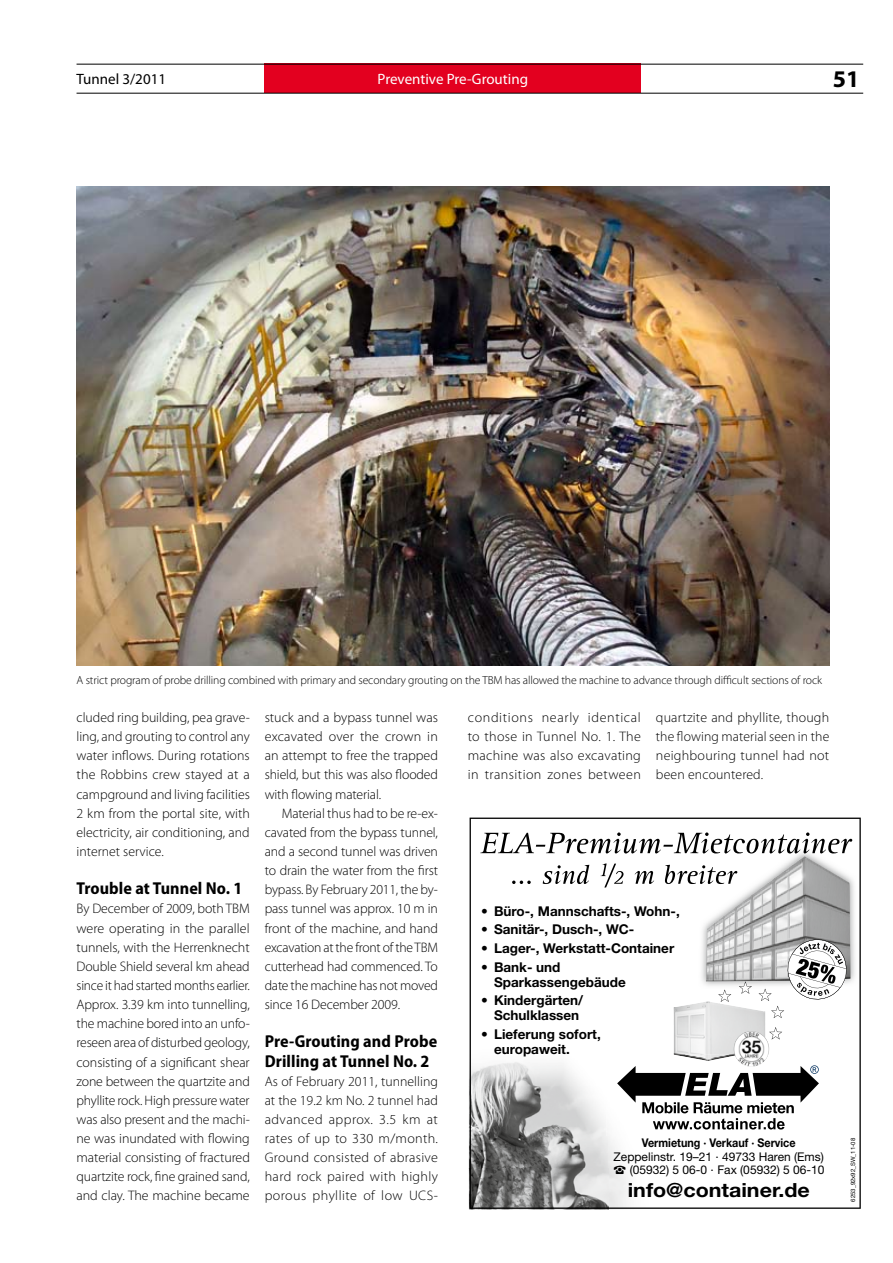
<style>
.page{position:relative;width:893px;height:1263px;background:#fff}
.page>*{position:absolute;margin:0;border:0;box-sizing:border-box;transform-origin:0 0}
.t1{font:700 24px "Myriad Pro";color:#000}
.t2{font:700 19.5px "Helvetica Neue LT";color:#000;scale:1.1 1}
.t3{font:700 semi-condensed 17.25px/19.2px "Myriad Pro";letter-spacing:.005em;color:#000}
.t4{font:15px "Myriad Pro";color:#fff}
.t5{font:15px "Myriad Pro";color:#000}
.t6{font:300 13.8px/19.2px "Myriad Pro";color:#000;text-align:justify}
.t7{font:700 13.5px/15px "Helvetica Neue LT";color:#000}
.t8{font:12px/13.5px "Helvetica Neue LT";color:#000}
.t9{font:700 12px "Helvetica Neue LT";color:#000;scale:.9 1}
.t10{font:300 11.7px "Myriad Pro";letter-spacing:-.01em;color:#000}
.t11{font:6px "Helvetica Neue LT";color:#000}
.s1{font-family:"Communications P01"}
</style>
<div class="page">
<div style="left:265px;top:64px;width:376px;height:29px;background:#e3001f"></div>
<hr style="left:77px;top:64px;width:786px;height:1px;background:#000">
<hr style="left:77px;top:93px;width:786px;height:1px;background:#000">
<svg style="left:470px;top:817px;width:391px;height:392px"></svg>
<img style="left:77px;top:186px;width:752px;height:479px">
<p class="t5" style="left:77px;top:70px;width:91px">Tunnel 3/2011</p>
<p class="t4" style="left:378px;top:70px;width:152px">Preventive Pre-Grouting</p>
<h1 class="t1" style="left:833px;top:63px;width:28px">51</h1>
<p class="t10" style="left:77px;top:673px;width:747px">A strict program of probe drilling combined with primary and secondary grouting on the TBM has allowed the machine to advance through difficult sections of rock</p>
<p class="t6" style="left:468px;top:708px;width:175px">conditions nearly identical to those in Tunnel No. 1. The machine was also excavating in transition zones between</p>
<p class="t6" style="left:656px;top:708px;width:175px">quartzite and phyllite, though the flowing material seen in the neighbouring tunnel had not been encountered.</p>
<p class="t6" style="left:77px;top:708px;width:175px">cluded ring building, pea grave&shy;ling, and grouting to control any water inflows. During rotations the Robbins crew stayed at a campground and living facilities 2 km from the portal site, with electricity, air conditioning, and internet service.</p>
<p class="t3" style="left:77px;top:879px;width:167px">Trouble at Tunnel No. 1</p>
<p class="t6" style="left:77px;top:899px;width:175px">By December of 2009, both TBM were operating in the parallel tunnels, with the Herrenknecht Double Shield several km ahead since it had started months earlier.<br>Approx. 3.39 km into tunnelling, the machine bored into an unfo&shy;reseen area of disturbed geology, consisting of a significant shear zone between the quartzite and phyllite rock. High pressure water was also present and the machi&shy;ne was inundated with flowing material consisting of fractured quartzite rock, fine grained sand, and clay. The machine became</p>
<p class="t6" style="left:265px;top:708px;width:175px">stuck and a bypass tunnel was excavated over the crown in an attempt to free the trapped shield, but this was also flooded with flowing material.</p>
<p class="t6" style="left:265px;top:803px;width:175px;text-indent:17px">Material thus had to be re-ex&shy;cavated from the bypass tunnel, and a second tunnel was driven to drain the water from the first bypass. By February 2011, the by&shy;pass tunnel was approx. 10 m in front of the machine, and hand excavation at the front of the TBM cutterhead had commenced. To date the machine has not moved since 16 December 2009.</p>
<p class="t3" style="left:265px;top:1032px;width:174px">Pre-Grouting and Probe<br>Drilling at Tunnel No. 2</p>
<p class="t6" style="left:265px;top:1071px;width:175px">As of February 2011, tunnelling at the 19.2 km No. 2 tunnel had advanced approx. 3.5 km at rates of up to 330 m/month.<br>Ground consisted of abrasive hard rock paired with highly porous phyllite of low UCS-</p>
<p class="t7" style="left:481px;top:903px;width:200px">• Büro-, Mannschafts-, Wohn-,</p>
<p class="t7" style="left:481px;top:922px;width:155px">• Sanitär-, Dusch-, WC-</p>
<p class="t7" style="left:481px;top:940px;width:195px">• Lager-, Werkstatt-Container</p>
<p class="t7" style="left:494px;top:959px;width:133px;text-indent:-13px">• Bank- und<br>Sparkassengebäude</p>
<p class="t7" style="left:481px;top:993px;width:104px;text-align:right">• Kindergärten/<br>Schulklassen</p>
<p class="t7" style="left:494px;top:1026px;width:108px;text-indent:-13px">• Lieferung sofort, europaweit.</p>
<p class="t9" style="left:642px;top:1135px;width:172px">Vermietung · Verkauf · Service</p>
<p class="t8" style="left:613px;top:1149px;width:213px">Zeppelinstr. 19–21 · 49733 Haren (Ems) <span class="s1">$</span> (05932) 5 06-0 · Fax (05932) 5 06-10</p>
<h2 class="t2" style="left:628px;top:1178px;width:167px">info@container.de</h2>
<p class="t11" style="left:849px;top:1202px;width:65px;rotate:-90deg">6253_92x92_SW_11-08</p>
</div>
